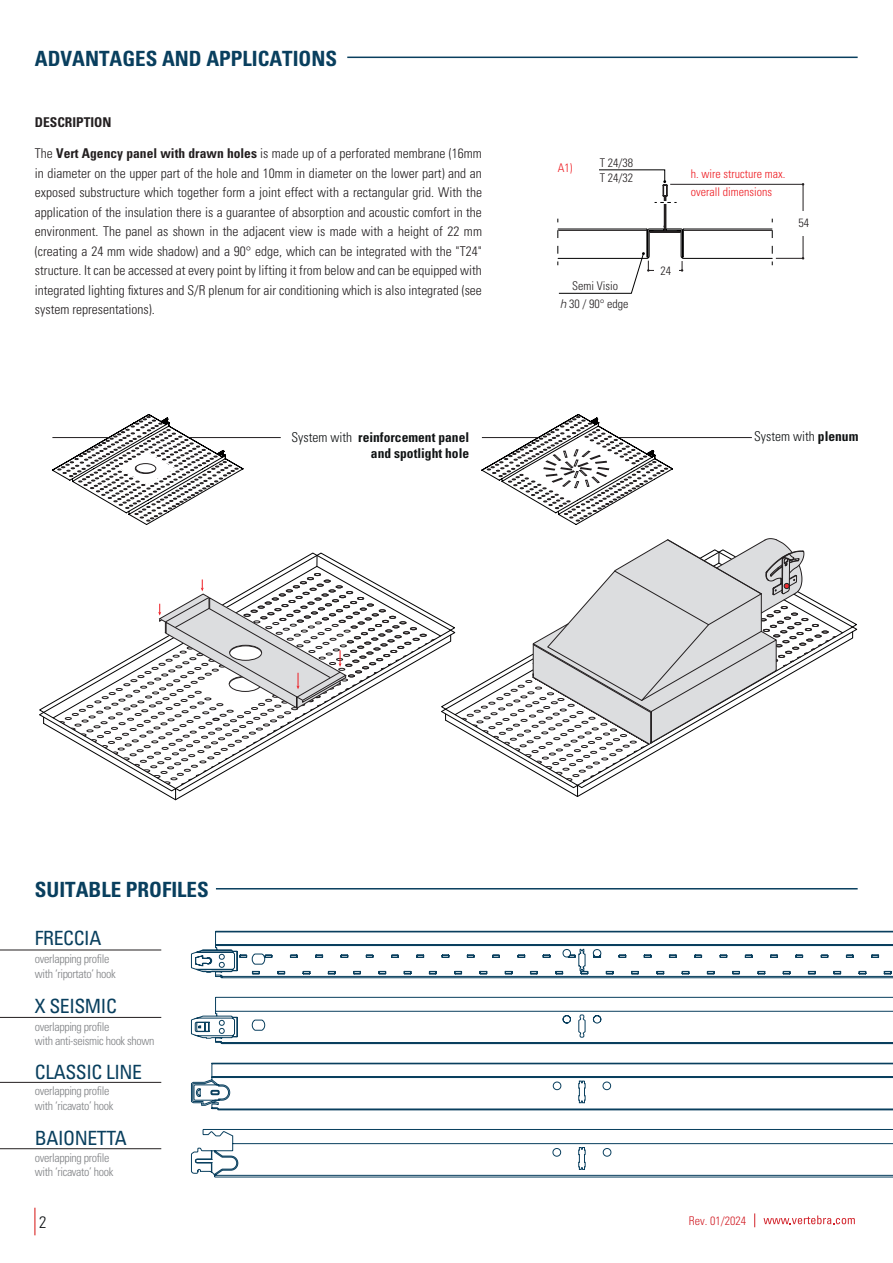
<style>
.page{position:relative;width:893px;height:1263px;background:#fff}
.page>*{position:absolute;margin:0;border:0;box-sizing:border-box;transform-origin:0 0}
.t1{font:700 condensed 21px "Univers LT Std";color:#093f5e}
.t2{font:condensed 19.65px "Univers LT Std";letter-spacing:-.02em;color:#093f5e}
.t3{font:300 condensed 16.5px "Univers LT Std";color:#101315}
.t4{font:300 condensed 13.5px/19.5px "Univers LT Std";color:#231f20;text-align:justify}
.t5{font:700 condensed 13.5px "Univers LT Std";color:#111415}
.t6{font:300 condensed 13.5px "Univers LT Std";color:#111415}
.t7{font:700 condensed 13.5px "Univers LT Std";color:#231f20}
.t8{font:300 condensed 12px/14.4px "Univers LT Std";letter-spacing:-.03em;color:#808285}
.t9{font:300 condensed 12px/18px "Univers LT Std";color:#ee1d23}
.t10{font:300 condensed 12px/15px "Univers LT Std";color:#231f20}
.t11{font:300 condensed 12px "Univers LT Std";color:#d2222a}
.s1{font-weight:700}
.s2{font-style:italic;font-stretch:normal}
.s3{font-weight:300}
</style>
<div class="page">
<svg style="left:34px;top:1208px;width:1px;height:27px"></svg>
<hr style="left:347px;top:57px;width:511px;height:1px;background:#093f5e">
<svg style="left:558px;top:169px;width:246px;height:125px"></svg>
<svg style="left:39px;top:538px;width:818px;height:262px"></svg>
<svg style="left:481px;top:414px;width:192px;height:111px"></svg>
<svg style="left:52px;top:414px;width:191px;height:111px"></svg>
<hr style="left:189px;top:437px;width:92px;height:1px;background:#231f20">
<hr style="left:52px;top:437px;width:57px;height:1px;background:#231f20">
<hr style="left:618px;top:437px;width:134px;height:1px;background:#231f20">
<hr style="left:482px;top:437px;width:56px;height:1px;background:#231f20">
<svg style="left:763px;top:1215px;width:92px;height:9px"></svg>
<svg style="left:754px;top:1213px;width:1px;height:14px"></svg>
<svg style="left:191px;top:931px;width:702px;height:47px"></svg>
<svg style="left:191px;top:997px;width:702px;height:47px"></svg>
<svg style="left:191px;top:1063px;width:702px;height:47px"></svg>
<svg style="left:191px;top:1129px;width:702px;height:48px"></svg>
<hr style="left:216px;top:888px;width:642px;height:1px;background:#093f5e">
<hr style="left:0;top:1082px;width:161px;height:1px;background:#231f20">
<hr style="left:0;top:1017px;width:161px;height:1px;background:#231f20">
<hr style="left:0;top:950px;width:161px;height:1px;background:#231f20">
<hr style="left:0;top:1148px;width:161px;height:1px;background:#231f20">
<h1 class="t1" style="left:35px;top:45px;width:304px">ADVANTAGES AND APPLICATIONS</h1>
<p class="t7" style="left:35px;top:114px;width:78px">DESCRIPTION</p>
<p class="t4" style="left:35px;top:144px;width:449px">The <span class="s1">Vert Agency panel with drawn holes</span> is made up of a perforated membrane (16mm in diameter on the upper part of the hole and 10mm in diameter on the lower part) and an exposed substructure which together form a joint effect with a rectangular grid. With the application of the insulation there is a guarantee of absorption and acoustic comfort in the environment. The panel as shown in the adjacent view is made with a height of 22 mm (creating a 24 mm wide shadow) and a 90° edge, which can be integrated with the "T24" structure. It can be accessed at every point by lifting it from below and can be equipped with integrated lighting fixtures and S/R plenum for air conditioning which is also integrated (see system representations).</p>
<p class="t9" style="left:558px;top:159px;width:16px">A1)</p>
<p class="t10" style="left:600px;top:155px;width:35px">T 24/38<br>T 24/32</p>
<p class="t10" style="left:572px;top:278px;width:47px">Semi Visio</p>
<p class="t10" style="left:560px;top:296px;width:70px"><span class="s2">h</span> 30 / 90° edge</p>
<p class="t10" style="left:660px;top:263px;width:12px">24</p>
<p class="t9" style="left:691px;top:165px;width:96px">h. wire structure max. overall dimensions</p>
<p class="t10" style="left:798px;top:215px;width:12px">54</p>
<p class="t5" style="left:291px;top:429px;width:179px"><span class="s3">System with</span> reinforcement panel</p>
<p class="t6" style="left:754px;top:428px;width:106px">System with <span class="s1">plenum</span></p>
<p class="t5" style="left:371px;top:445px;width:100px">and spotlight hole</p>
<h1 class="t1" style="left:35px;top:877px;width:175px">SUITABLE PROFILES</h1>
<h2 class="t2" style="left:35px;top:926px;width:68px">FRECCIA</h2>
<p class="t8" style="left:35px;top:952px;width:82px">overlapping profile with ‘riportato’ hook</p>
<h2 class="t2" style="left:35px;top:993px;width:84px">X SEISMIC</h2>
<p class="t8" style="left:35px;top:1019px;width:121px">overlapping profile<br>with anti-seismic hook shown</p>
<h2 class="t2" style="left:35px;top:1059px;width:109px">CLASSIC LINE</h2>
<p class="t8" style="left:35px;top:1084px;width:80px">overlapping profile with ‘ricavato’ hook</p>
<h2 class="t2" style="left:35px;top:1125px;width:93px">BAIONETTA</h2>
<p class="t8" style="left:35px;top:1150px;width:80px">overlapping profile with ‘ricavato’ hook</p>
<p class="t3" style="left:39px;top:1213px;width:9px">2</p>
<p class="t11" style="left:689px;top:1213px;width:59px">Rev. 01/2024</p>
</div>
